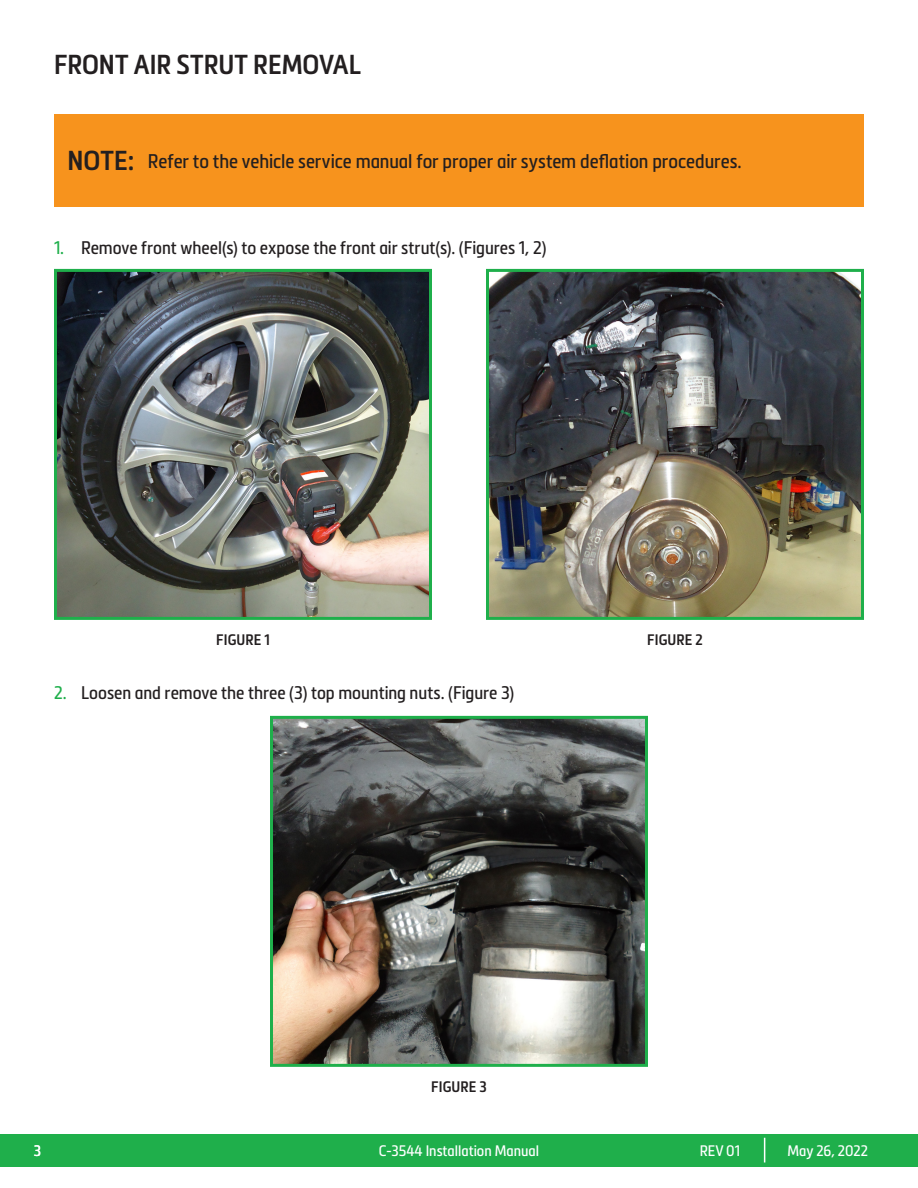
<style>
.page{position:relative;width:918px;height:1188px;background:#fff}
.page>*{position:absolute;margin:0;border:0;box-sizing:border-box;transform-origin:0 0}
.Title_-_Large_Left{font:600 condensed 27px "Metronic Pro";color:#231f20}
.Dislcaimer_-_Copy{font:condensed 19.5px "Metronic Pro";letter-spacing:-.005em;color:#231f20}
.Copy{font:condensed 18px "Metronic Pro";color:#231f20}
.t1{font:condensed 15px "Metronic Pro";color:#fff}
.Image_-_Subtitle{font:600 condensed 15px "Metronic Pro";letter-spacing:.005em;color:#231f20}
.s1{color:#1faf4b}
</style>
<div class="page">
<div style="left:0;top:1134px;width:918px;height:32px;background:#1faf4b"></div>
<svg style="left:764px;top:1138px;width:1px;height:24px"></svg>
<img style="left:274px;top:720px;width:370px;height:343px">
<div style="left:270px;top:716px;width:378px;height:351px;border:3px solid #1faf4b"></div>
<div style="left:54px;top:114px;width:810px;height:93px;background:#f7931d"></div>
<img style="left:58px;top:273px;width:370px;height:343px">
<div style="left:54px;top:269px;width:378px;height:351px;border:3px solid #1faf4b"></div>
<img style="left:490px;top:273px;width:370px;height:343px">
<div style="left:486px;top:269px;width:378px;height:351px;border:3px solid #1faf4b"></div>
<p class="Title_-_Large_Left" style="left:54px;top:48px;width:309px">FRONT AIR STRUT REMOVAL</p>
<p class="Title_-_Large_Left" style="left:68px;top:144px;width:68px">NOTE:</p>
<p class="Dislcaimer_-_Copy" style="left:148px;top:147px;width:595px">Refer to the vehicle service manual for proper air system deflation procedures.</p>
<p class="Copy" style="left:54px;top:234px;width:494px"><span class="s1">1.</span> Remove front wheel(s) to expose the front air strut(s). (Figures 1, 2)</p>
<p class="Image_-_Subtitle" style="left:216px;top:630px;width:55px">FIGURE 1</p>
<p class="Image_-_Subtitle" style="left:647px;top:630px;width:57px">FIGURE 2</p>
<p class="Copy" style="left:54px;top:680px;width:462px"><span class="s1">2.</span> Loosen and remove the three (3) top mounting nuts. (Figure 3)</p>
<p class="Image_-_Subtitle" style="left:431px;top:1077px;width:57px">FIGURE 3</p>
<p class="t1" style="left:34px;top:1140px;width:9px">3</p>
<p class="t1" style="left:379px;top:1140px;width:162px">C-3544 Installation Manual</p>
<p class="t1" style="left:700px;top:1140px;width:42px">REV 01</p>
<p class="t1" style="left:788px;top:1140px;width:82px">May 26, 2022</p>
</div>
